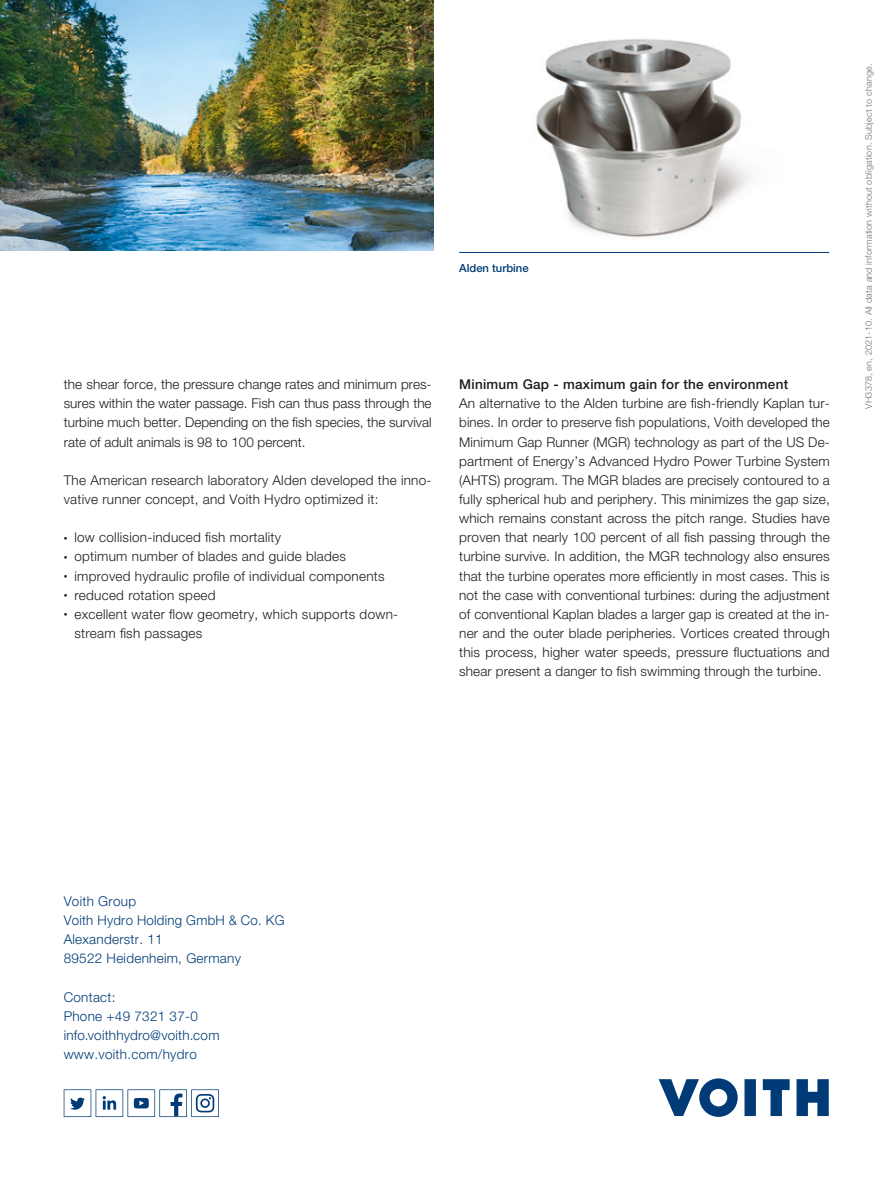
<style>
.page{position:relative;width:893px;height:1191px;background:#fff}
.page>*{position:absolute;margin:0;border:0;box-sizing:border-box;transform-origin:0 0}
.Copytext{font:300 13.5px/19.2px "Helvetica Neue LT Pro";letter-spacing:.02em;color:#1d1d1b;text-align:justify}
.Adresse{font:300 13.5px "Helvetica Neue LT Pro";letter-spacing:.02em;color:#003b77}
.Subheadline{font:500 13.5px "Helvetica Neue LT Pro";letter-spacing:.02em;color:#1d1d1b}
.Fließtext{font:300 13.5px "Helvetica Neue LT Pro";letter-spacing:.015em;color:#003b77}
.Fließtext-2{font:500 11.25px "Helvetica Neue LT Pro";color:#003b77}
.Infoline{font:300 9px "Helvetica Neue LT Pro";letter-spacing:.02em;color:#70706f}
.s1{font-size:7.5px}
</style>
<div class="page">
<svg style="left:64px;top:1089px;width:155px;height:28px"></svg>
<img style="left:536px;top:38px;width:213px;height:200px">
<img style="left:0;top:0;width:434px;height:251px">
<hr style="left:459px;top:252px;width:370px;height:1px;background:#003b77">
<svg style="left:659px;top:1078px;width:79px;height:38px"></svg>
<svg style="left:744px;top:1079px;width:12px;height:37px"></svg>
<svg style="left:763px;top:1079px;width:27px;height:37px"></svg>
<svg style="left:796px;top:1079px;width:33px;height:37px"></svg>
<p class="Fließtext-2" style="left:459px;top:261px;width:71px">Alden turbine</p>
<p class="Copytext" style="left:64px;top:374px;width:369px">the shear force, the pressure change rates and minimum pres&shy;sures within the water passage. Fish can thus pass through the turbine much better. Depending on the fish species, the survival rate of adult animals is 98 to 100 percent.</p>
<p class="Copytext" style="left:64px;top:470px;width:369px">The American research laboratory Alden developed the inno&shy;vative runner concept, and Voith Hydro optimized it:</p>
<p class="Copytext" style="left:64px;top:527px;width:219px"><span class="s1">•</span> low collision-induced fish mortality</p>
<p class="Copytext" style="left:64px;top:547px;width:284px"><span class="s1">•</span> optimum number of blades and guide blades</p>
<p class="Copytext" style="left:64px;top:566px;width:322px"><span class="s1">•</span> improved hydraulic profile of individual components</p>
<p class="Copytext" style="left:64px;top:585px;width:153px"><span class="s1">•</span> reduced rotation speed</p>
<p class="Copytext" style="left:74px;top:604px;width:325px;text-indent:-11px"><span class="s1">•</span> excellent water flow geometry, which supports down&shy;stream fish passages</p>
<p class="Subheadline" style="left:459px;top:376px;width:330px">Minimum Gap - maximum gain for the environment</p>
<p class="Copytext" style="left:459px;top:394px;width:372px">An alternative to the Alden turbine are fish-friendly Kaplan tur&shy;bines. In order to preserve fish populations, Voith developed the Minimum Gap Runner (MGR) technology as part of the US De&shy;partment of Energy’s Advanced Hydro Power Turbine System (AHTS) program. The MGR blades are precisely contoured to a fully spherical hub and periphery. This minimizes the gap size, which remains constant across the pitch range. Studies have proven that nearly 100 percent of all fish passing through the turbine survive. In addition, the MGR technology also ensures that the turbine operates more efficiently in most cases. This is not the case with conventional turbines: during the adjustment of conventional Kaplan blades a larger gap is created at the in&shy;ner and the outer blade peripheries. Vortices created through this process, higher water speeds, pressure fluctuations and shear present a danger to fish swimming through the turbine.</p>
<p class="Infoline" style="left:863px;top:409px;width:346px;rotate:-90deg">VH3378, en, 2021-10. All data and information without obligation. Subject to change.</p>
<p class="Adresse" style="left:64px;top:893px;width:74px">Voith Group</p>
<p class="Adresse" style="left:64px;top:912px;width:222px">Voith Hydro Holding GmbH &amp; Co. KG</p>
<p class="Adresse" style="left:64px;top:931px;width:101px">Alexanderstr. 11</p>
<p class="Adresse" style="left:64px;top:950px;width:179px">89522 Heidenheim, Germany</p>
<p class="Adresse" style="left:64px;top:988px;width:53px">Contact:</p>
<p class="Adresse" style="left:64px;top:1007px;width:136px">Phone +49 7321 37-0</p>
<p class="Fließtext" style="left:64px;top:1027px;width:157px">info.voithhydro@voith.com</p>
<p class="Adresse" style="left:64px;top:1046px;width:135px">www.voith.com/hydro</p>
</div>
